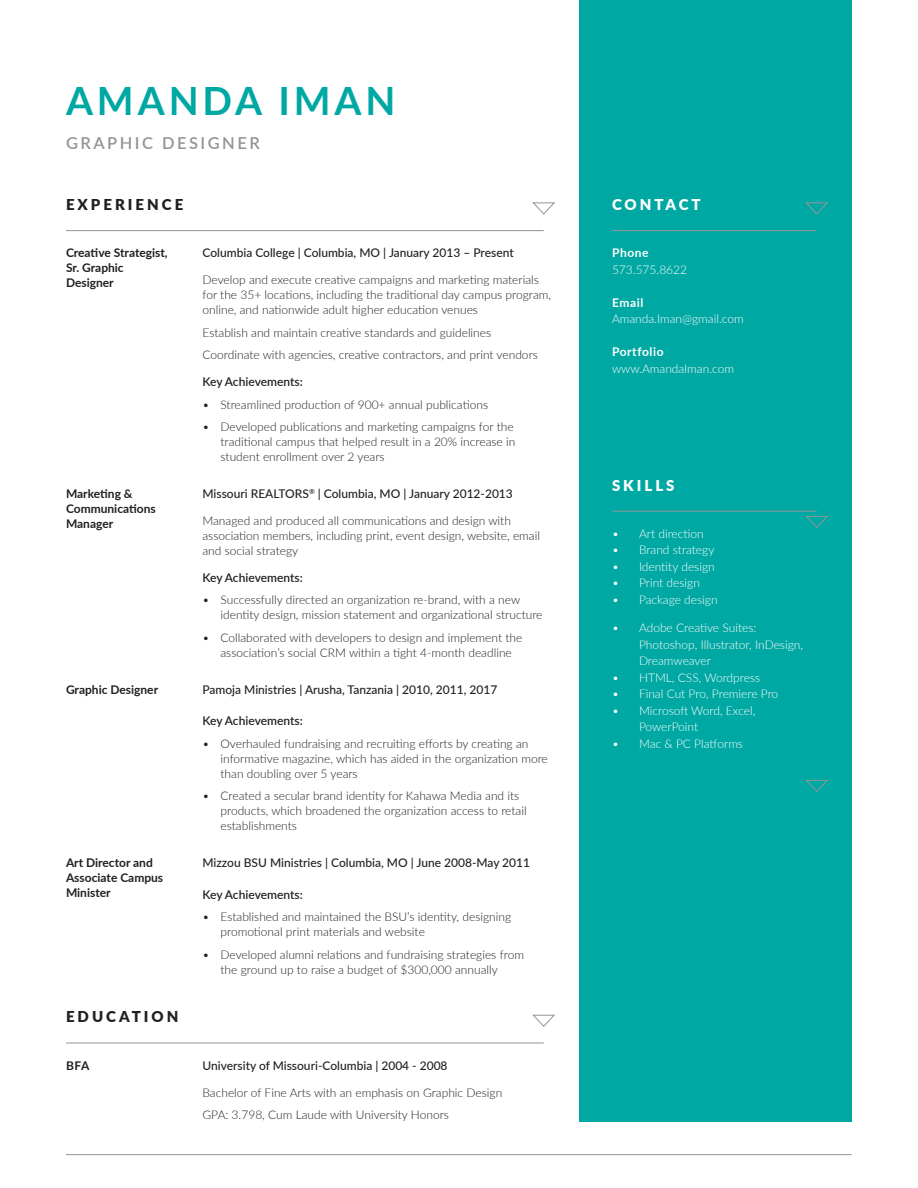
<style>
.page{position:relative;width:918px;height:1188px;background:#fff}
.page>*{position:absolute;margin:0;border:0;box-sizing:border-box;transform-origin:0 0}
.t1{font:700 39px "Lato";letter-spacing:.1em;color:#00a8a3}
.t2{font:600 16.5px "Lato";letter-spacing:.15em;color:#939598}
.Section_Title{font:900 15px "Lato";letter-spacing:.2em;color:#231f20}
.Section_Title-2{font:900 15px "Lato";letter-spacing:.2em;color:#fff}
.Body_Text_-_BLACK_LE{font:300 12px/15px "Lato";color:#231f20}
.Body_Text_-_BLACK_LE-2{font:300 12px/16.5px "Lato";color:#fff}
.Body_Text_-_BLACK_LE-3{font:500 12px "Lato";color:#231f20}
.Title_-_Black{font:700 12px/15px "Lato";color:#231f20}
.Body_Text_-_BLACK_LE-4{font:600 12px "Lato";color:#231f20}
.Title_-_Black-2{font:700 12px "Lato";letter-spacing:.05em;color:#fff}
</style>
<div class="page">
<div style="left:579px;top:0;width:273px;height:1122px;background:#00a8a3"></div>
<hr style="left:66px;top:1154px;width:786px;height:1px;background:#939598">
<hr style="left:612px;top:511px;width:205px;height:1px;background:#939598">
<hr style="left:66px;top:230px;width:478px;height:1px;background:#939598">
<hr style="left:66px;top:1043px;width:478px;height:1px;background:#939598">
<hr style="left:612px;top:230px;width:205px;height:1px;background:#939598">
<svg style="left:532px;top:202px;width:23px;height:13px"></svg>
<svg style="left:805px;top:202px;width:23px;height:13px"></svg>
<svg style="left:805px;top:516px;width:23px;height:12px"></svg>
<svg style="left:805px;top:780px;width:23px;height:12px"></svg>
<svg style="left:532px;top:1014px;width:23px;height:13px"></svg>
<h1 class="t1" style="left:66px;top:73px;width:331px">AMANDA IMAN</h1>
<h2 class="t2" style="left:66px;top:131px;width:195px">GRAPHIC DESIGNER</h2>
<p class="Section_Title" style="left:66px;top:193px;width:119px">EXPERIENCE</p>
<p class="Title_-_Black" style="left:66px;top:245px;width:103px">Creative Strategist,<br>Sr. Graphic<br>Designer</p>
<p class="Body_Text_-_BLACK_LE-3" style="left:202px;top:244px;width:313px">Columbia College | Columbia, MO | January 2013 – Present</p>
<p class="Body_Text_-_BLACK_LE" style="left:202px;top:272px;width:350px">Develop and execute creative campaigns and marketing materials for the 35+ locations, including the traditional day campus program, online, and nationwide adult higher education venues</p>
<p class="Body_Text_-_BLACK_LE" style="left:202px;top:324px;width:290px">Establish and maintain creative standards and guidelines</p>
<p class="Body_Text_-_BLACK_LE" style="left:202px;top:347px;width:337px">Coordinate with agencies, creative contractors, and print vendors</p>
<p class="Body_Text_-_BLACK_LE-4" style="left:202px;top:373px;width:102px">Key Achievements:</p>
<p class="Body_Text_-_BLACK_LE" style="left:202px;top:396px;width:287px">• Streamlined production of 900+ annual publications</p>
<p class="Body_Text_-_BLACK_LE" style="left:220px;top:419px;width:296px;text-indent:-18px">• Developed publications and marketing campaigns for the traditional campus that helped result in a 20% increase in student enrollment over 2 years</p>
<p class="Title_-_Black" style="left:66px;top:486px;width:91px">Marketing &amp;<br>Communications<br>Manager</p>
<p class="Body_Text_-_BLACK_LE-3" style="left:202px;top:485px;width:312px">Missouri REALTORS<sup>®</sup> | Columbia, MO | January 2012-2013</p>
<p class="Body_Text_-_BLACK_LE" style="left:202px;top:513px;width:339px">Managed and produced all communications and design with association members, including print, event design, website, email and social strategy</p>
<p class="Body_Text_-_BLACK_LE-4" style="left:202px;top:569px;width:102px">Key Achievements:</p>
<p class="Body_Text_-_BLACK_LE" style="left:220px;top:592px;width:324px;text-indent:-18px">• Successfully directed an organization re-brand, with a new identity design, mission statement and organizational structure</p>
<p class="Body_Text_-_BLACK_LE" style="left:220px;top:630px;width:303px;text-indent:-18px">• Collaborated with developers to design and implement the association’s social CRM within a tight 4-month deadline</p>
<p class="Title_-_Black" style="left:66px;top:681px;width:94px">Graphic Designer</p>
<p class="Body_Text_-_BLACK_LE-3" style="left:202px;top:681px;width:296px">Pamoja Ministries | Arusha, Tanzania | 2010, 2011, 2017</p>
<p class="Body_Text_-_BLACK_LE-4" style="left:202px;top:712px;width:102px">Key Achievements:</p>
<p class="Body_Text_-_BLACK_LE" style="left:220px;top:735px;width:329px;text-indent:-18px">• Overhauled fundraising and recruiting efforts by creating an informative magazine, which has aided in the organization more than doubling over 5 years</p>
<p class="Body_Text_-_BLACK_LE" style="left:220px;top:788px;width:308px;text-indent:-18px">• Created a secular brand identity for Kahawa Media and its products, which broadened the organization access to retail establishments</p>
<p class="Title_-_Black" style="left:66px;top:855px;width:99px">Art Director and<br>Associate Campus<br>Minister</p>
<p class="Body_Text_-_BLACK_LE-3" style="left:202px;top:854px;width:329px">Mizzou BSU Ministries | Columbia, MO | June 2008-May 2011</p>
<p class="Body_Text_-_BLACK_LE-4" style="left:202px;top:885px;width:102px">Key Achievements:</p>
<p class="Body_Text_-_BLACK_LE" style="left:220px;top:909px;width:292px;text-indent:-18px">• Established and maintained the BSU’s identity, designing promotional print materials and website</p>
<p class="Body_Text_-_BLACK_LE" style="left:220px;top:946px;width:305px;text-indent:-18px">• Developed alumni relations and fundraising strategies from the ground up to raise a budget of $300,000 annually</p>
<p class="Section_Title" style="left:66px;top:1006px;width:114px">EDUCATION</p>
<p class="Title_-_Black" style="left:66px;top:1057px;width:25px">BFA</p>
<p class="Body_Text_-_BLACK_LE-3" style="left:202px;top:1056px;width:247px">University of Missouri-Columbia | 2004 - 2008</p>
<p class="Body_Text_-_BLACK_LE" style="left:202px;top:1084px;width:301px">Bachelor of Fine Arts with an emphasis on Graphic Design</p>
<p class="Body_Text_-_BLACK_LE" style="left:202px;top:1107px;width:248px">GPA: 3.798, Cum Laude with University Honors</p>
<p class="Section_Title-2" style="left:612px;top:193px;width:90px">CONTACT</p>
<p class="Title_-_Black-2" style="left:612px;top:244px;width:38px">Phone</p>
<p class="Body_Text_-_BLACK_LE-2" style="left:612px;top:261px;width:77px">573.575.8622</p>
<p class="Title_-_Black-2" style="left:612px;top:293px;width:33px">Email</p>
<p class="Body_Text_-_BLACK_LE-2" style="left:612px;top:310px;width:133px">Amanda.Iman@gmail.com</p>
<p class="Title_-_Black-2" style="left:612px;top:343px;width:53px">Portfolio</p>
<p class="Body_Text_-_BLACK_LE-2" style="left:612px;top:360px;width:124px">www.AmandaIman.com</p>
<p class="Section_Title-2" style="left:612px;top:474px;width:64px">SKILLS</p>
<p class="Body_Text_-_BLACK_LE-2" style="left:612px;top:525px;width:93px">• Art direction</p>
<p class="Body_Text_-_BLACK_LE-2" style="left:612px;top:541px;width:104px">• Brand strategy</p>
<p class="Body_Text_-_BLACK_LE-2" style="left:612px;top:558px;width:104px">• Identity design</p>
<p class="Body_Text_-_BLACK_LE-2" style="left:612px;top:574px;width:89px">• Print design</p>
<p class="Body_Text_-_BLACK_LE-2" style="left:612px;top:591px;width:107px">• Package design</p>
<p class="Body_Text_-_BLACK_LE-2" style="left:639px;top:619px;width:166px;text-indent:-27px">• Adobe Creative Suites:<br>Photoshop, Illustrator, InDesign,<br>Dreamweaver</p>
<p class="Body_Text_-_BLACK_LE-2" style="left:612px;top:669px;width:150px">• HTML, CSS, Wordpress</p>
<p class="Body_Text_-_BLACK_LE-2" style="left:612px;top:685px;width:168px">• Final Cut Pro, Premiere Pro</p>
<p class="Body_Text_-_BLACK_LE-2" style="left:639px;top:702px;width:118px;text-indent:-27px">• Microsoft Word, Excel,<br>PowerPoint</p>
<p class="Body_Text_-_BLACK_LE-2" style="left:612px;top:735px;width:133px">• Mac &amp; PC Platforms</p>
</div>
